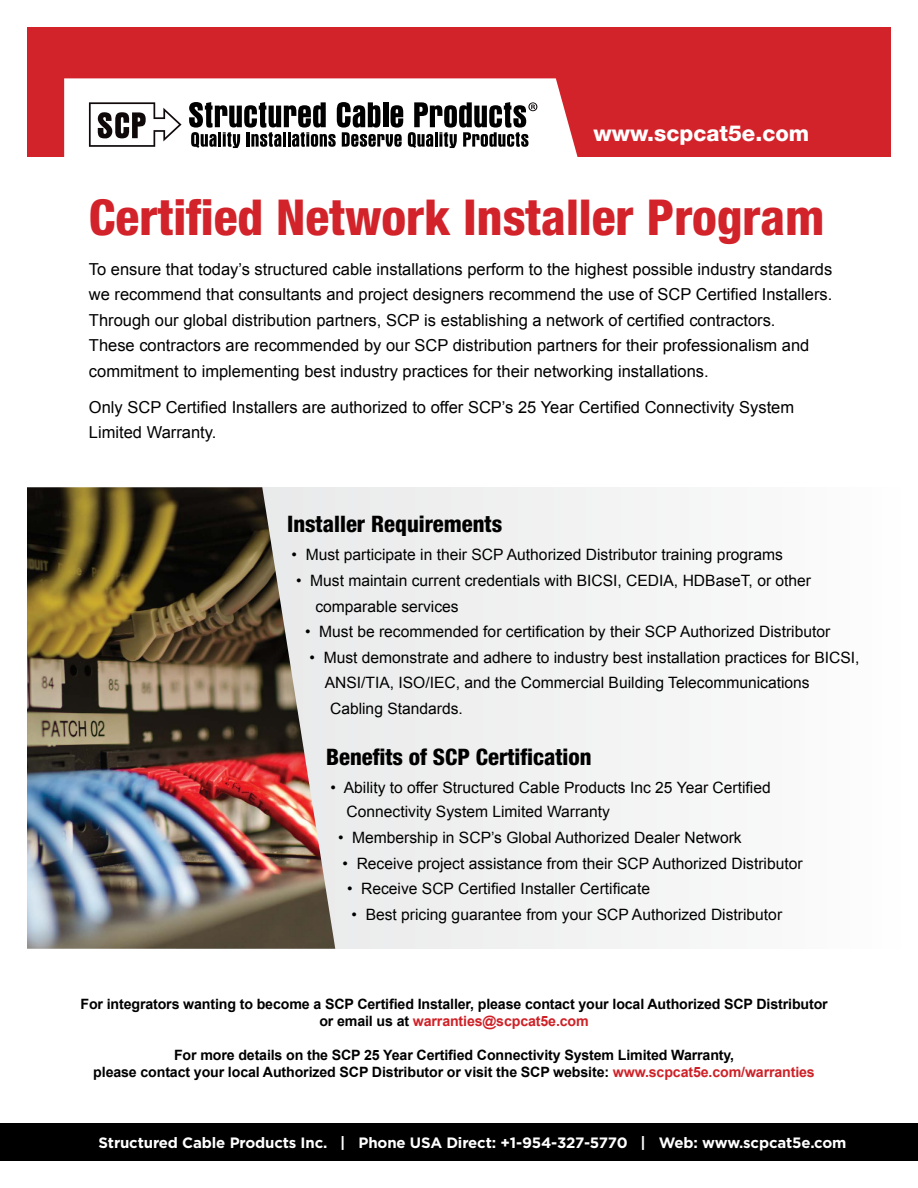
<style>
.page{position:relative;width:918px;height:1188px;background:#fff}
.page>*{position:absolute;margin:0;border:0;box-sizing:border-box;transform-origin:0 0}
.t1{font:800 condensed 49.5px "Helvetica Neue LT Std";color:#d2232a}
.t2{font:800 condensed 22.8px "Helvetica Neue LT Std";color:#000}
.t3{font:800 22.05px "Helvetica Neue LT Std";color:#fff}
.t4{font:16.5px/25.5px "Arial";color:#000}
.t5{font:15.6px/25.5px "Arial";color:#000}
.t6{font:700 15px "Gotham";letter-spacing:-.01em;color:#fff}
.t7{font:700 14.25px/17.1px "Arial";letter-spacing:-.01em;color:#000;text-align:center}
.s1{color:#ce2127}
</style>
<div class="page">
<div style="left:177px;top:487px;width:724px;height:462px;background:#f3f3f4"></div>
<div style="left:27px;top:27px;width:864px;height:129px;background:#d2232a"></div>
<img style="left:27px;top:487px;width:308px;height:462px">
<svg style="left:64px;top:78px;width:515px;height:79px;background:#c4bfbf"></svg>
<div style="left:0;top:1124px;width:918px;height:37px;background:#000"></div>
<h3 class="t3" style="left:593px;top:120px;width:217px">www.scpcat5e.com</h3>
<h1 class="t1" style="left:89px;top:187px;width:737px">Certified Network Installer Program</h1>
<p class="t4" style="left:89px;top:256px;width:745px">To ensure that today’s structured cable installations perform to the highest possible industry standards we recommend that consultants and project designers recommend the use of SCP Certified Installers.<br>Through our global distribution partners, SCP is establishing a network of certified contractors.<br>These contractors are recommended by our SCP distribution partners for their professionalism and commitment to implementing best industry practices for their networking installations.</p>
<p class="t4" style="left:89px;top:394px;width:707px">Only SCP Certified Installers are authorized to offer SCP’s 25 Year Certified Connectivity System<br>Limited Warranty.</p>
<h2 class="t2" style="left:287px;top:510px;width:217px">Installer Requirements</h2>
<p class="t5" style="left:292px;top:542px;width:493px">• Must participate in their SCP Authorized Distributor training programs</p>
<p class="t5" style="left:315px;top:568px;width:497px;text-indent:-19px">• Must maintain current credentials with BICSI, CEDIA, HDBaseT, or other comparable services</p>
<p class="t5" style="left:305px;top:619px;width:527px">• Must be recommended for certification by their SCP Authorized Distributor</p>
<p class="t5" style="left:310px;top:645px;width:551px">• Must demonstrate and adhere to industry best installation practices for BICSI,</p>
<p class="t5" style="left:325px;top:670px;width:487px">ANSI/TIA, ISO/IEC, and the Commercial Building Telecommunications</p>
<p class="t5" style="left:330px;top:696px;width:134px">Cabling Standards.</p>
<h2 class="t2" style="left:326px;top:743px;width:267px">Benefits of SCP Certification</h2>
<p class="t5" style="left:347px;top:776px;width:426px;line-height:24.2px;text-indent:-16px">• Ability to offer Structured Cable Products Inc 25 Year Certified<br>Connectivity System Limited Warranty</p>
<p class="t5" style="left:338px;top:825px;width:405px">• Membership in SCP’s Global Authorized Dealer Network</p>
<p class="t5" style="left:343px;top:851px;width:462px">• Receive project assistance from their SCP Authorized Distributor</p>
<p class="t5" style="left:347px;top:876px;width:305px">• Receive SCP Certified Installer Certificate</p>
<p class="t5" style="left:352px;top:902px;width:432px">• Best pricing guarantee from your SCP Authorized Distributor</p>
<p class="t7" style="left:80px;top:996px;width:749px">For integrators wanting to become a SCP Certified Installer, please contact your local Authorized SCP Distributor or email us at <span class="s1">warranties@scpcat5e.com</span></p>
<p class="t7" style="left:93px;top:1047px;width:723px">For more details on the SCP 25 Year Certified Connectivity System Limited Warranty,<br>please contact your local Authorized SCP Distributor or visit the SCP website: <span class="s1">www.scpcat5e.com/warranties</span></p>
<p class="t6" style="left:99px;top:1133px;width:749px">Structured Cable Products Inc. | Phone USA Direct: +1-954-327-5770 | Web: www.scpcat5e.com</p>
</div>
